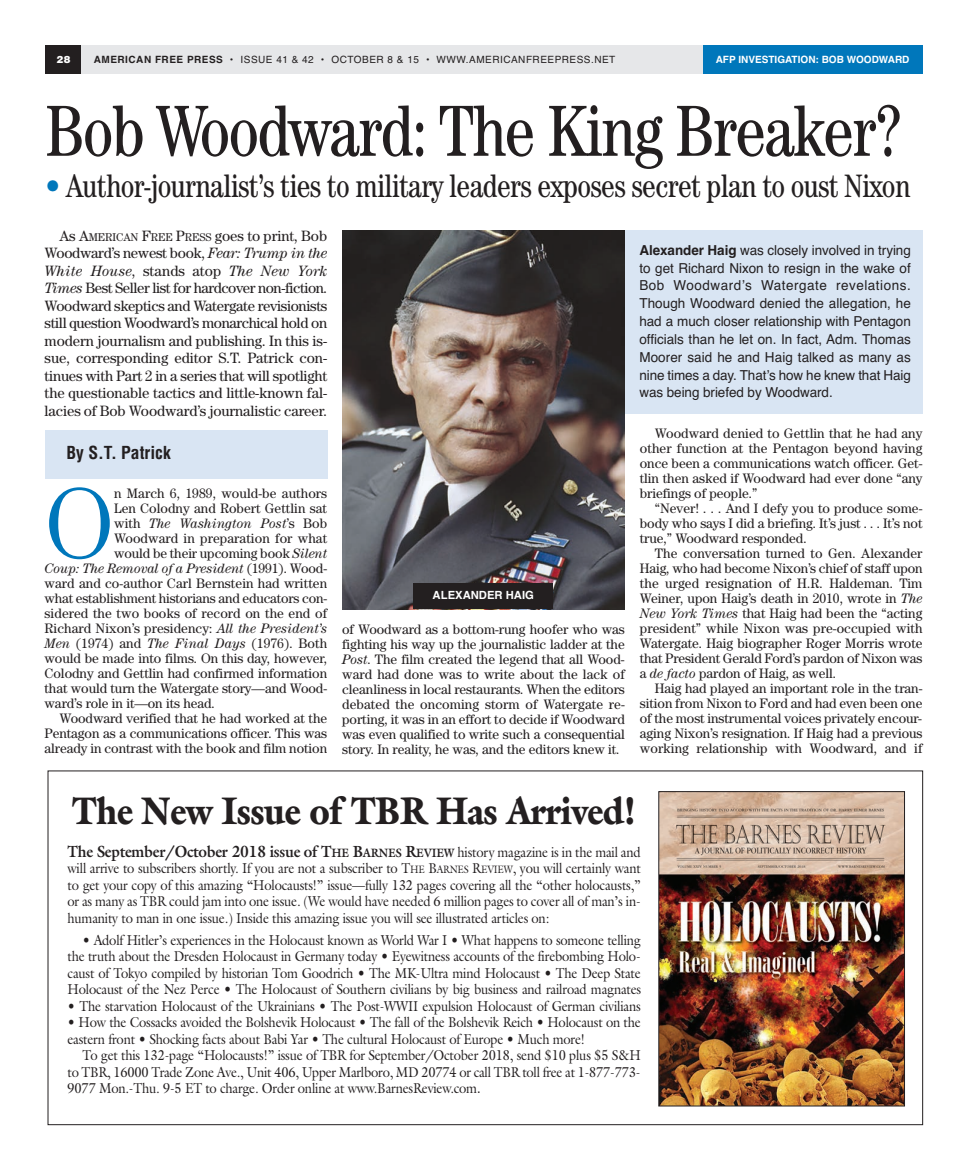
<style>
.page{position:relative;width:968px;height:1170px;background:#fff}
.page>*{position:absolute;margin:0;border:0;box-sizing:border-box;transform-origin:0 0}
.t1{font:300 101.12px "Century";color:#07b}
.t2{font:condensed 72.5px "Century";letter-spacing:-.025em;color:#231f20;scale:.95 1}
.t3{font:900 38.75px "Galliard";letter-spacing:-.015em;color:#231f20;scale:.88 1}
.t4{font:condensed 32.5px "Century";letter-spacing:-.02em;color:#231f20;scale:.95 1}
.t5{font:700 condensed 17.5px "Helvetica";color:#231f20}
.t6{font:700 16.25px "Galliard";letter-spacing:-.015em;color:#231f20;scale:.9 1}
.t7{font:15px/17.5px "Century";letter-spacing:-.005em;color:#231f20;text-align:justify}
.t8{font:14.38px/16.5px "Galliard";letter-spacing:-.015em;color:#231f20;text-align:justify;scale:.9 1}
.t9{font:13.75px/15px "Century";letter-spacing:-.005em;color:#231f20;text-align:justify}
.t10{font:13.75px/17.9px "Helvetica";letter-spacing:-.01em;color:#231f20;text-align:justify}
.t11{font:italic 13.75px "Century";letter-spacing:-.005em;color:#231f20}
.t12{font:700 11.25px "Helvetica";color:#fff}
.t13{font:10px "Helvetica";letter-spacing:.05em;color:#231f20}
.t14{font:700 10px "Helvetica";color:#fff}
.t15{font:900 10px "Helvetica";color:#fff}
.s1{font-weight:700}
.s2{color:#07b}
.s3{font-size:11.25px}
.s4{font-style:italic}
.s5{font-style:normal}
.s6{font-size:12.25px}
.s7{font-weight:400;font-size:14.38px}
.s8{font-size:10.75px}
.s9{font-family:"Helvetica"}
</style>
<div class="page">
<div style="left:45px;top:431px;width:282px;height:48px;background:#d9e5f3"></div>
<div style="left:613px;top:231px;width:309px;height:183px;background:#d9e5f3"></div>
<img style="left:342px;top:231px;width:282px;height:378px">
<div style="left:45px;top:45px;width:878px;height:28px;background:#e6e7e9"></div>
<div style="left:703px;top:45px;width:220px;height:28px;background:#07b"></div>
<div style="left:45px;top:45px;width:36px;height:28px;background:#231f20"></div>
<img style="left:660px;top:793px;width:242px;height:311px">
<div style="left:658px;top:791px;width:246px;height:315px;border:1px solid #231f20"></div>
<div style="left:413px;top:583px;width:140px;height:26px;background:#231f20"></div>
<p class="t15" style="left:57px;top:52px;width:15px">28</p>
<p class="t13" style="left:94px;top:55px;width:523px"><span class="s1">AMERICAN FREE PRESS</span> • ISSUE 41 &amp; 42 • OCTOBER 8 &amp; 15 • WWW.AMERICANFREEPRESS.NET</p>
<p class="t14" style="left:715px;top:55px;width:195px">AFP INVESTIGATION: BOB WOODWARD</p>
<h2 class="t2" style="left:45px;top:88px;width:903px">Bob Woodward: The King Breaker?</h2>
<h3 class="t4" style="left:45px;top:167px;width:912px"><span class="s2">•</span> Author-journalist’s ties to military leaders exposes secret plan to oust Nixon</h3>
<p class="t7" style="left:45px;top:227px;width:284px;text-indent:15px">As A<span class="s3">MERICAN</span> F<span class="s3">REE</span> P<span class="s3">RESS</span> goes to print, Bob Woodward’s newest book, <span class="s4">Fear: Trump in the White House</span>, stands atop <span class="s4">The New York Times</span> Best Seller list for hardcover non-fiction.<br>Woodward skeptics and Watergate revisionists still question Woodward’s monarchi cal hold on modern journalism and publishing. In this is&shy;sue, corresponding editor S.T. Patrick con&shy;tinues with Part 2 in a series that will spotlight the questionable tactics and little-known fal&shy;lacies of Bob Woodward’s journalistic career.</p>
<p class="t5" style="left:66px;top:442px;width:106px">By S.T. Patrick</p>
<h1 class="t1" style="left:45px;top:465px;width:71px">O</h1>
<p class="t9" style="left:114px;top:486px;width:214px">n March 6, 1989, would-be authors</p>
<p class="t9" style="left:114px;top:501px;width:214px">Len Colodny and Robert Gettlin sat</p>
<p class="t11" style="left:114px;top:515px;width:214px"><span class="s5">with</span> The Washington Post<span class="s5">’s Bob</span></p>
<p class="t9" style="left:114px;top:531px;width:214px">Woodward in preparation for what</p>
<p class="t9" style="left:114px;top:546px;width:214px">would be their upcoming book <span class="s4">Silent</span></p>
<p class="t11" style="left:45px;top:560px;width:284px">Coup: The Removal of a President <span class="s5">(1991). Wood-</span></p>
<p class="t9" style="left:45px;top:576px;width:284px">ward and co-author Carl Bernstein had written</p>
<p class="t9" style="left:45px;top:591px;width:284px">what establishment historians and educators con-</p>
<p class="t9" style="left:45px;top:606px;width:284px">sidered the two books of record on the end of</p>
<p class="t9" style="left:45px;top:621px;width:284px">Richard Nixon’s presidency: <span class="s4">All the President’s</span></p>
<p class="t9" style="left:45px;top:636px;width:284px"><span class="s4">Men</span> (1974) and <span class="s4">The Final Days</span> (1976). Both</p>
<p class="t9" style="left:45px;top:651px;width:284px">would be made into films. On this day, however,</p>
<p class="t9" style="left:45px;top:666px;width:284px">Colodny and Gettlin had confirmed information</p>
<p class="t9" style="left:45px;top:681px;width:284px">that would turn the Watergate story—and Wood-</p>
<p class="t9" style="left:45px;top:696px;width:172px">ward’s role in it—on its head.</p>
<p class="t9" style="left:60px;top:711px;width:269px">Woodward verified that he had worked at the</p>
<p class="t9" style="left:45px;top:726px;width:284px">Pentagon as a communications officer. This was</p>
<p class="t9" style="left:45px;top:741px;width:284px">already in contrast with the book and film notion</p>
<p class="t12" style="left:432px;top:591px;width:103px">ALEXANDER HAIG</p>
<p class="t9" style="left:342px;top:621px;width:284px">of Woodward as a bottom-rung hoofer who was fighting his way up the journalistic ladder at the <span class="s4">Post</span>. The film created the legend that all Wood&shy;ward had done was to write about the lack of cleanliness in local restaurants. When the editors debated the oncoming storm of Watergate re&shy;porting, it was in an effort to decide if Woodward was even qualified to write such a consequential story. In reality, he was, and the editors knew it.</p>
<p class="t10" style="left:639px;top:242px;width:273px"><span class="s1">Alexander Haig</span> was closely involved in trying to get Richard Nixon to resign in the wake of Bob Woodward’s Watergate revelations.<br>Though Woodward denied the allegation, he had a much closer relationship with Pentagon officials than he let on. In fact, Adm. Thom as Moorer said he and Haig talked as many as nine times a day. That’s how he knew that Haig was being briefed by Woodward.</p>
<p class="t9" style="left:640px;top:426px;width:284px;text-indent:15px">Woodward denied to Gettlin that he had any other function at the Pentagon beyond having once been a communications watch officer. Get&shy;tlin then asked if Woodward had ever done “any briefings of people.”</p>
<p class="t9" style="left:640px;top:501px;width:284px;text-indent:15px">“Never! . . . And I defy you to produce some&shy;body who says I did a briefing. It’s just . . . It’s not true,” Woodward responded.</p>
<p class="t9" style="left:640px;top:546px;width:284px;text-indent:15px">The conversation turned to Gen. Alexander Haig, who had become Nixon’s chief of staff upon the urged resignation of H.R. Haldeman. Tim Weiner, upon Haig’s death in 2010, wrote in <span class="s4">The New York Times</span> that Haig had been the “acting president” while Nixon was pre-occupied with Watergate. Haig biographer Roger Morris wrote that President Gerald Ford’s pardon of Nixon was a <span class="s4">de facto</span> pardon of Haig, as well.</p>
<p class="t9" style="left:640px;top:681px;width:284px;text-indent:15px">Haig had played an important role in the tran&shy;sition from Nixon to Ford and had even been one of the most instrumental voices privately encour&shy;aging Nixon’s resignation. If Haig had a previous working relationship with Woodward, and if</p>
<h3 class="t3" style="left:72px;top:787px;width:643px">The New Issue of TBR Has Arrived!</h3>
<p class="t6" style="left:68px;top:841px;width:638px">The September/October 2018 issue of T<span class="s6">HE</span> B<span class="s6">ARNES</span> R<span class="s6">EVIEW</span> <span class="s7">history magazine is in the mail and</span></p>
<p class="t8" style="left:68px;top:860px;width:638px">will arrive to subscribers shortly. If you are not a subscriber to T<span class="s8">HE</span> B<span class="s8">ARNES</span> R<span class="s8">EVIEW</span>, you will certainly want to get your copy of this amazing “Holocausts!” issue—fully 132 pages covering all the “other holocausts,” or as many as TBR could jam into one issue. (We would have needed 6 million pages to cover all of man’s in&shy;humanity to man in one issue.) Inside this amazing issue you will see illustrated articles on:</p>
<p class="t8" style="left:68px;top:931px;width:639px;text-indent:15px">• Adolf Hitler’s experiences in the Holocaust known as World War I • What happens to someone telling the truth about the Dresden Holocaust in Germany today • Eyewitness accounts of the firebombing Holo&shy;caust of Tokyo compiled by historian Tom Goodrich • The MK-Ultra mind Holocaust • The Deep State Holocaust of the Nez Perce • The Holocaust of Southern civilians by big business and railroad magnates</p>
<p class="t8" style="left:68px;top:997px;width:638px">• The starvation Holocaust of the Ukrainians • The Post-WWII expulsion Holocaust of German civilians</p>
<p class="t8" style="left:68px;top:1014px;width:638px">• How the Cossacks avoided the Bolshevik Holocaust • The fall of the Bolshevik Reich • Holocaust on the eastern front • Shocking facts about Babi Yar • The cultural Holocaust of Europe • Much more!</p>
<p class="t8" style="left:68px;top:1047px;width:638px;text-indent:15px">To get this 132-page “Holocausts!” issue of TBR for September/October 2018, send $10 plus $5 S&amp;H to TBR, 16000 Trade Zone Ave., Unit 406, Upper Marlboro, MD 20774 or call TBR toll free at 1-877-773- 9077 Mon.-Thu. 9-5 ET to charge. Order online at www.BarnesReview.com<span class="s9">.</span></p>
</div>
